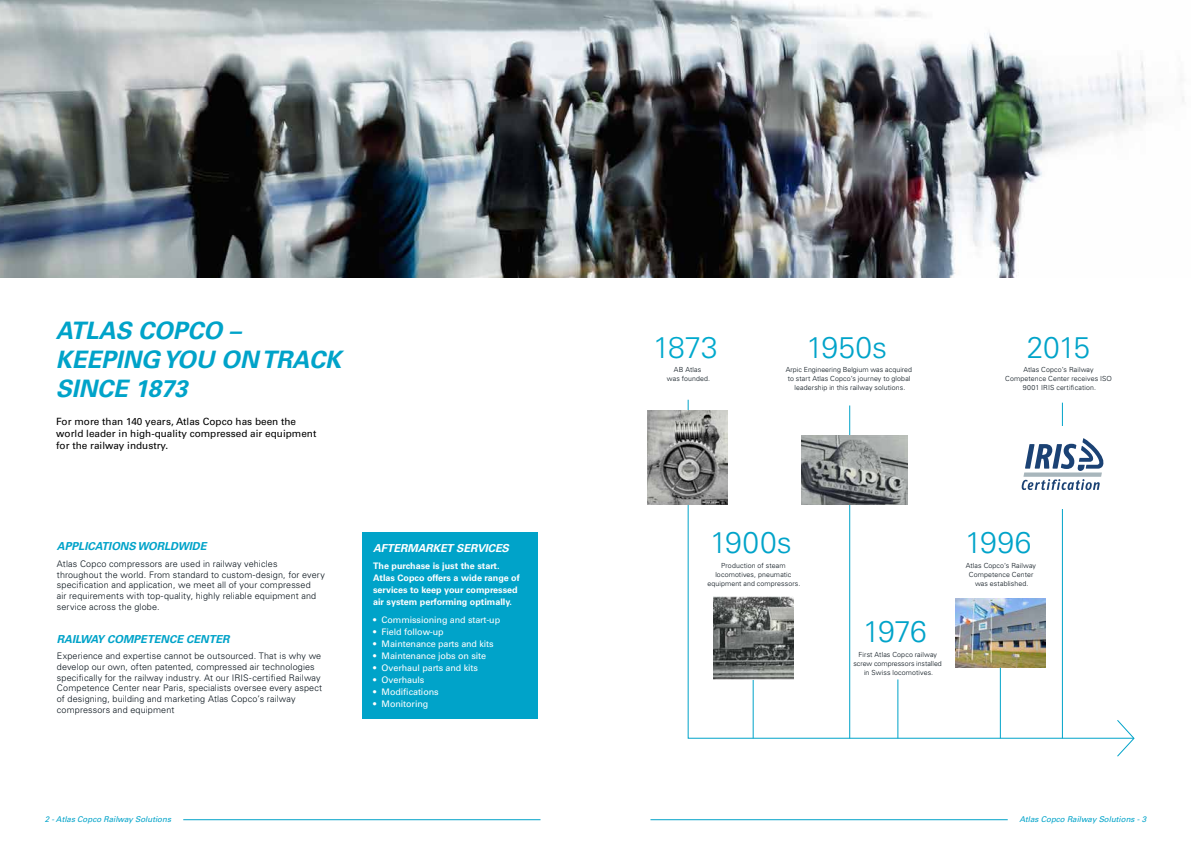
<style>
.page{position:relative;width:1191px;height:842px;background:#fff}
.page>*{position:absolute;margin:0;border:0;box-sizing:border-box;transform-origin:0 0}
.t1{font:300 30px "Univers LT Std";letter-spacing:-.01em;color:#00a3c9}
.t2{font:300 30px "Univers LT Std";color:#00a9cd}
.t3{font:italic 700 24px/28.8px "Univers LT Std";color:#00a3c9}
.t4{font:italic 700 11px "Univers LT Std";color:#00a3c9}
.t5{font:italic 700 11px "Univers LT Std";letter-spacing:-.01em;color:#fff}
.t6{font:10px/12px "Univers LT Std";color:#000}
.t7{font:300 9px/10.8px "Univers LT Std";letter-spacing:.015em;color:#051018}
.t8{font:9px "Univers LT Std";letter-spacing:-.01em;color:#fff}
.t9{font:700 9px/12px "Univers LT Std";color:#fff}
.t10{font:italic 8px "Univers LT Std";color:#00a3c9}
.t11{font:300 7px/9px "Univers LT Std";letter-spacing:.015em;color:#051018;text-align:center}
</style>
<div class="page">
<hr style="left:183px;top:819px;width:357px;height:1px;background:#00a3c9">
<hr style="left:650px;top:819px;width:357px;height:1px;background:#00a3c9">
<svg style="left:688px;top:399px;width:429px;height:339px"></svg>
<hr style="left:1062px;top:403px;width:1px;height:335px;background:#00a3c9">
<hr style="left:753px;top:668px;width:1px;height:70px;background:#00a3c9">
<hr style="left:1000px;top:668px;width:1px;height:70px;background:#00a3c9">
<hr style="left:897px;top:679px;width:1px;height:59px;background:#00a3c9">
<hr style="left:849px;top:405px;width:1px;height:333px;background:#00a3c9">
<svg style="left:1117px;top:720px;width:17px;height:37px"></svg>
<div style="left:362px;top:532px;width:176px;height:187px;background:#00a3c9"></div>
<img style="left:0;top:0;width:1184px;height:277px">
<img style="left:713px;top:597px;width:80px;height:82px">
<img style="left:648px;top:410px;width:79px;height:95px">
<div style="left:1021px;top:426px;width:83px;height:83px;background:#fff"></div>
<img style="left:802px;top:436px;width:105px;height:69px">
<svg style="left:1021px;top:438px;width:83px;height:52px"></svg>
<h2 class="t3" style="left:56px;top:317px;width:287px">ATLAS COPCO –<br>KEEPING YOU ON TRACK<br>SINCE 1873</h2>
<p class="t6" style="left:56px;top:416px;width:262px">For more than 140 years, Atlas Copco has been the world leader in high-quality compressed air equipment for the railway industry.</p>
<p class="t4" style="left:57px;top:540px;width:151px">APPLICATIONS WORLDWIDE</p>
<p class="t7" style="left:57px;top:558px;width:269px">Atlas Copco compressors are used in railway vehicles throughout the world. From standard to custom-design, for every specification and application, we meet all of your compressed<br>air requirements with top-quality, highly reliable equipment and service across the globe.</p>
<p class="t4" style="left:57px;top:632px;width:174px">RAILWAY COMPETENCE CENTER</p>
<p class="t7" style="left:57px;top:650px;width:267px">Experience and expertise cannot be outsourced. That is why we develop our own, often patented, compressed air technologies specifically for the railway industry. At our IRIS-certified Railway Competence Center near Paris, specialists oversee every aspect of designing, building and marketing Atlas Copco’s railway compressors and equipment</p>
<p class="t5" style="left:373px;top:541px;width:137px">AFTERMARKET SERVICES</p>
<p class="t9" style="left:373px;top:560px;width:148px">The purchase is just the start.<br>Atlas Copco offers a wide range of services to keep your compressed air system performing optimally.</p>
<p class="t8" style="left:373px;top:615px;width:129px">• Commissioning and start-up</p>
<p class="t8" style="left:373px;top:627px;width:72px">• Field follow-up</p>
<p class="t8" style="left:373px;top:639px;width:122px">• Maintenance parts and kits</p>
<p class="t8" style="left:373px;top:650px;width:114px">• Maintenance jobs on site</p>
<p class="t8" style="left:373px;top:662px;width:106px">• Overhaul parts and kits</p>
<p class="t8" style="left:373px;top:674px;width:53px">• Overhauls</p>
<p class="t8" style="left:373px;top:686px;width:67px">• Modifications</p>
<p class="t8" style="left:373px;top:698px;width:57px">• Monitoring</p>
<h1 class="t2" style="left:653px;top:329px;width:66px">1873</h1>
<p class="t11" style="left:667px;top:365px;width:45px">AB Atlas<br>was founded.</p>
<h1 class="t1" style="left:806px;top:329px;width:82px">1950s</h1>
<p class="t11" style="left:785px;top:365px;width:128px">Arpic Engineering Belgium was acquired to start Atlas Copco’s journey to global leadership in this railway solutions.</p>
<h1 class="t1" style="left:1026px;top:329px;width:65px">2015</h1>
<p class="t11" style="left:1005px;top:365px;width:108px">Atlas Copco’s Railway<br>Competence Center receives ISO<br>9001 IRIS certification.</p>
<h1 class="t1" style="left:710px;top:524px;width:83px">1900s</h1>
<p class="t11" style="left:707px;top:561px;width:95px">Production of steam locomotives, pneumatic equipment and compressors.</p>
<h1 class="t1" style="left:863px;top:613px;width:65px">1976</h1>
<p class="t11" style="left:853px;top:650px;width:90px">First Atlas Copco railway screw compressors installed in Swiss locomotives.</p>
<h1 class="t1" style="left:965px;top:524px;width:68px">1996</h1>
<p class="t11" style="left:965px;top:561px;width:72px">Atlas Copco’s Railway<br>Competence Center was established.</p>
<p class="t10" style="left:45px;top:815px;width:128px">2 - Atlas Copco Railway Solutions</p>
<p class="t10" style="left:1019px;top:815px;width:128px">Atlas Copco Railway Solutions - 3</p>
</div>
